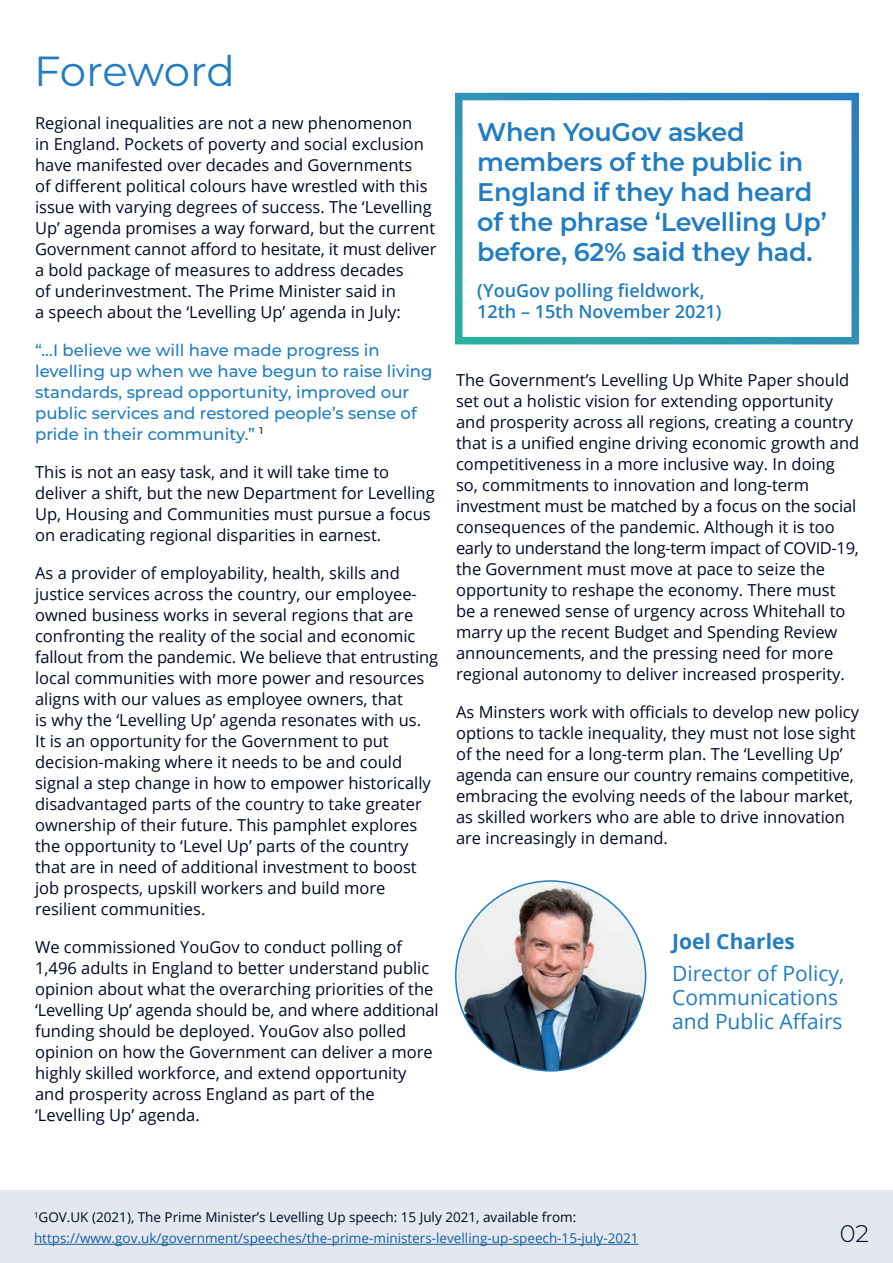
<style>
.page{position:relative;width:893px;height:1263px;background:#fff}
.page>*{position:absolute;margin:0;border:0;box-sizing:border-box;transform-origin:0 0}
.t1{font:42px "Montserrat";letter-spacing:-.015em;color:#217cc1}
.t2{font:600 25.5px/30px "Montserrat";letter-spacing:-.01em;color:#217cc1}
.t3{font:300 24px "Montserrat";color:#000923}
.t4{font:21px/24px "Open Sans";color:#217cc1}
.t5{font:700 21px "Open Sans";color:#217cc1}
.t6{font:600 18px/21px "Open Sans";color:#217cc1}
.t7{font:16.5px/21px "Open Sans";color:#000923}
.t8{font:500 16.5px/21px "Montserrat";color:#217cc1}
.t9{font:13.5px/21px "Open Sans";color:#175d9e}
.s1{color:#000923}
</style>
<div class="page">
<div style="left:0;top:1191px;width:893px;height:72px;background:#e2e8ed"></div>
<hr style="left:34px;top:1244px;width:604px;height:1px;background:#175d9e">
<img style="left:456px;top:881px;width:190px;height:190px;border-radius:95px">
<h1 class="t1" style="left:34px;top:43px;width:202px">Foreword</h1>
<p class="t7" style="left:35px;top:112px;width:403px">Regional inequalities are not a new phenomenon<br>in England. Pockets of poverty and social exclusion have manifested over decades and Governments<br>of different political colours have wrestled with this issue with varying degrees of success. The ‘Levelling Up’ agenda promises a way forward, but the current Government cannot afford to hesitate, it must deliver a bold package of measures to address decades<br>of underinvestment. The Prime Minister said in<br>a speech about the ‘Levelling Up’ agenda in July:</p>
<p class="t8" style="left:35px;top:339px;width:399px">“…I believe we will have made progress in levelling up when we have begun to raise living standards, spread opportunity, improved our public services and restored people’s sense of pride in their community.” <sup>1</sup></p>
<p class="t7" style="left:35px;top:461px;width:401px">This is not an easy task, and it will take time to deliver a shift, but the new Department for Levelling Up, Housing and Communities must pursue a focus on eradicating regional disparities in earnest.</p>
<p class="t7" style="left:35px;top:562px;width:404px">As a provider of employability, health, skills and justice services across the country, our employee&shy;owned business works in several regions that are confronting the reality of the social and economic fallout from the pandemic. We believe that entrusting local communities with more power and resources aligns with our values as employee owners, that<br>is why the ‘Levelling Up’ agenda resonates with us.<br>It is an opportunity for the Government to put decision-making where it needs to be and could signal a step change in how to empower historically disadvantaged parts of the country to take greater ownership of their future. This pamphlet explores the opportunity to ‘Level Up’ parts of the country that are in need of additional investment to boost job prospects, upskill workers and build more resilient communities.</p>
<p class="t7" style="left:35px;top:936px;width:405px">We commissioned YouGov to conduct polling of 1,496 adults in England to better understand public opinion about what the overarching priorities of the ‘Levelling Up’ agenda should be, and where additional funding should be deployed. YouGov also polled opinion on how the Government can deliver a more highly skilled workforce, and extend opportunity and prosperity across England as part of the ‘Levelling Up’ agenda.</p>
<h2 class="t2" style="left:477px;top:115px;width:351px">When YouGov asked members of the public in<br>England if they had heard of the phrase ‘Levelling Up’ before, 62% said they had.</h2>
<p class="t6" style="left:477px;top:279px;width:246px">(YouGov polling fieldwork,<br>12th – 15th November 2021)</p>
<p class="t7" style="left:456px;top:369px;width:405px">The Government’s Levelling Up White Paper should set out a holistic vision for extending opportunity and prosperity across all regions, creating a country that is a unified engine driving economic growth and competitiveness in a more inclusive way. In doing so, commitments to innovation and long-term investment must be matched by a focus on the social consequences of the pandemic. Although it is too early to understand the long-term impact of COVID-19, the Government must move at pace to seize the opportunity to reshape the economy. There must<br>be a renewed sense of urgency across Whitehall to marry up the recent Budget and Spending Review announcements, and the pressing need for more regional autonomy to deliver increased prosperity.</p>
<p class="t7" style="left:456px;top:701px;width:404px">As Minsters work with officials to develop new policy options to tackle inequality, they must not lose sight of the need for a long-term plan. The ‘Levelling Up’ agenda can ensure our country remains competitive, embracing the evolving needs of the labour market, as skilled workers who are able to drive innovation are increasingly in demand.</p>
<p class="t5" style="left:672px;top:926px;width:124px">Joel Charles</p>
<p class="t4" style="left:672px;top:961px;width:174px">Director of Policy,<br>Communications and Public Affairs</p>
<p class="t9" style="left:34px;top:1206px;width:606px"><sup>1</sup><span class="s1">GOV.UK (2021), The Prime Minister’s Levelling Up speech: 15 July 2021, available from: </span>https://www.gov.uk/government/speeches/the-prime-ministers-levelling-up-speech-15-july-2021</p>
<h3 class="t3" style="left:840px;top:1217px;width:31px">02</h3>
</div>
